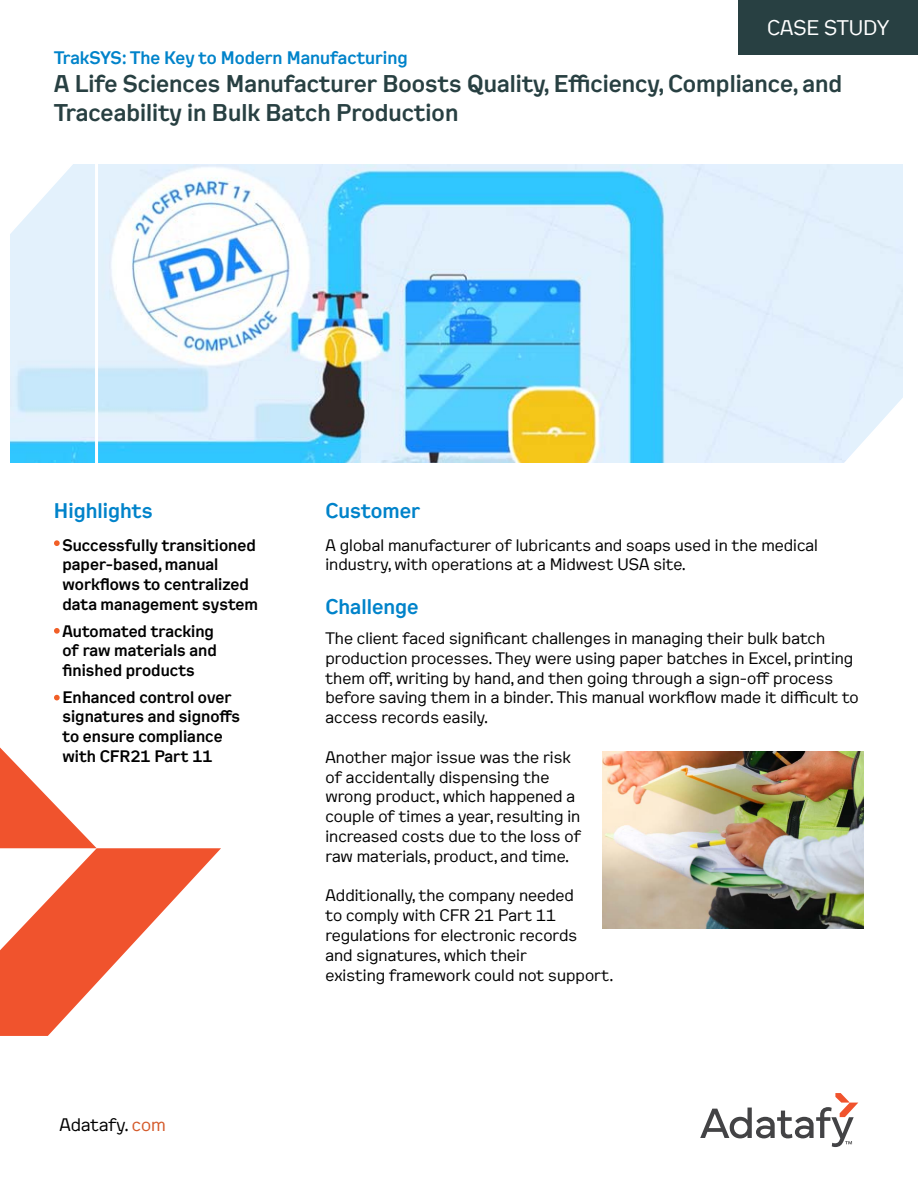
<style>
.page{position:relative;width:918px;height:1188px;background:#fff}
.page>*{position:absolute;margin:0;border:0;box-sizing:border-box;transform-origin:0 0}
.t1{font:500 24px/28.8px "Kade";color:#284042}
.t2{font:500 21px "Kade";color:#0083ca}
.t3{font:21px "Kade";color:#fff}
.t4{font:500 18px "Kade";color:#0083ca}
.t5{font:18px "Kade";color:#000}
.t6{font:16.5px/19.8px "Kade";color:#000}
.t7{font:500 16.5px/19.8px "Kade";color:#000}
.s1{color:#d45a2a}
</style>
<div class="page">
<svg style="left:700px;top:1093px;width:158px;height:54px"></svg>
<svg style="left:0;top:747px;width:221px;height:289px"></svg>
<img style="left:11px;top:164px;width:892px;height:298px">
<hr style="left:95px;top:151px;width:3px;height:322px;background:#fff">
<svg style="left:10px;top:164px;width:77px;height:95px"></svg>
<svg style="left:825px;top:373px;width:78px;height:90px"></svg>
<svg style="left:54px;top:540px;width:6px;height:6px"></svg>
<svg style="left:54px;top:628px;width:6px;height:6px"></svg>
<svg style="left:54px;top:695px;width:6px;height:5px"></svg>
<div style="left:739px;top:0;width:179px;height:54px;background:#284042"></div>
<img style="left:603px;top:752px;width:260px;height:177px">
<p class="t4" style="left:54px;top:46px;width:355px">TrakSYS: The Key to Modern Manufacturing</p>
<p class="t3" style="left:767px;top:15px;width:124px">CASE STUDY</p>
<h1 class="t1" style="left:54px;top:69px;width:790px">A Life Sciences Manufacturer Boosts Quality, Efficiency, Compliance, and<br>Traceability in Bulk Batch Production</h1>
<p class="t2" style="left:54px;top:497px;width:100px">Highlights</p>
<p class="t2" style="left:326px;top:497px;width:96px">Customer</p>
<p class="t7" style="left:62px;top:535px;width:197px">Successfully transitioned paper-based, manual workflows to centralized data management system</p>
<p class="t7" style="left:62px;top:620px;width:156px">Automated tracking of raw materials and finished products</p>
<p class="t7" style="left:62px;top:687px;width:179px">Enhanced control over signatures and signoffs to ensure compliance with CFR21 Part 11</p>
<p class="t5" style="left:59px;top:1114px;width:108px">Adatafy. <span class="s1">com</span></p>
<p class="t6" style="left:326px;top:534px;width:494px">A global manufacturer of lubricants and soaps used in the medical industry, with operations at a Midwest USA site.</p>
<p class="t2" style="left:326px;top:593px;width:95px">Challenge</p>
<p class="t6" style="left:326px;top:628px;width:535px">The client faced significant challenges in managing their bulk batch production processes. They were using paper batches in Excel, printing them off, writing by hand, and then going through a sign-off process before saving them in a binder. This manual workflow made it difficult to access records easily.</p>
<p class="t6" style="left:326px;top:747px;width:257px">Another major issue was the risk of accidentally dispensing the wrong product, which happened a couple of times a year, resulting in increased costs due to the loss of raw materials, product, and time.</p>
<p class="t6" style="left:326px;top:885px;width:289px">Additionally, the company needed<br>to comply with CFR 21 Part 11 regulations for electronic records<br>and signatures, which their<br>existing framework could not support.</p>
</div>
